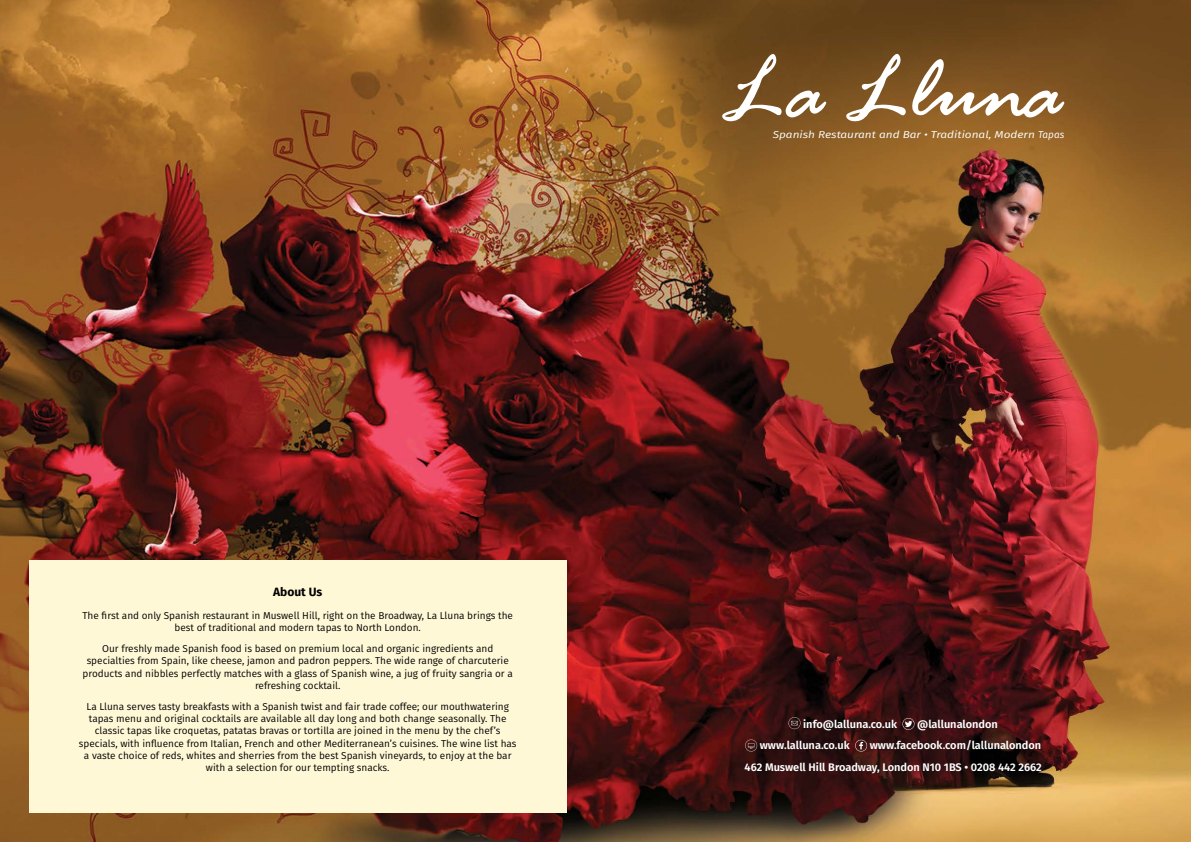
<style>
.page{position:relative;width:1191px;height:842px;background:#fff}
.page>*{position:absolute;margin:0;border:0;box-sizing:border-box;transform-origin:0 0}
.t1{font:700 12px "Fira Sans";color:#000}
.t2{font:600 11px/21.7px "Fira Sans";color:#fff;text-align:right}
.t3{font:10px/12.3px "Fira Sans";color:#000;text-align:center}
.t4{font:italic 10px "Fira Sans";color:#fff;scale:1.18 1}
</style>
<div class="page">
<img style="left:0;top:0;width:1191px;height:842px">
<svg style="left:788px;top:717px;width:12px;height:12px"></svg>
<svg style="left:902px;top:718px;width:12px;height:12px"></svg>
<svg style="left:745px;top:739px;width:12px;height:12px"></svg>
<svg style="left:855px;top:740px;width:12px;height:11px"></svg>
<div style="left:29px;top:560px;width:537px;height:253px;background:#fff8d7"></div>
<svg style="left:912px;top:59px;width:152px;height:59px"></svg>
<svg style="left:846px;top:53px;width:60px;height:69px"></svg>
<svg style="left:721px;top:53px;width:105px;height:69px"></svg>
<p class="t1" style="left:273px;top:581px;width:51px">About Us</p>
<p class="t3" style="left:83px;top:609px;width:432px">The first and only Spanish restaurant in Muswell Hill, right on the Broadway, La Lluna brings the best of traditional and modern tapas to North London.</p>
<p class="t3" style="left:83px;top:642px;width:432px">Our freshly made Spanish food is based on premium local and organic ingredients and specialties from Spain, like cheese, jamon and padron peppers. The wide range of charcuterie products and nibbles perfectly matches with a glass of Spanish wine, a jug of fruity sangria or a refreshing cocktail.</p>
<p class="t3" style="left:79px;top:700px;width:439px">La Lluna serves tasty breakfasts with a Spanish twist and fair trade coffee; our mouthwatering tapas menu and original cocktails are available all day long and both change seasonally. The classic tapas like croquetas, patatas bravas or tortilla are joined in the menu by the chef’s specials, with influence from Italian, French and other Mediterranean’s cuisines. The wine list has a vaste choice of reds, whites and sherries from the best Spanish vineyards, to enjoy at the bar with a selection for our tempting snacks.</p>
<p class="t4" style="left:772px;top:127px;width:249px">Spanish Restaurant and Bar • Traditional, Modern Tapas</p>
<p class="t2" style="left:803px;top:712px;width:95px">info@lalluna.co.uk</p>
<p class="t2" style="left:917px;top:712px;width:82px">@lallunalondon</p>
<p class="t2" style="left:760px;top:734px;width:91px">www.lalluna.co.uk</p>
<p class="t2" style="left:744px;top:734px;width:299px">www.facebook.com/lallunalondon<br>462 Muswell Hill Broadway, London N10 1BS • 0208 442 2662</p>
</div>
